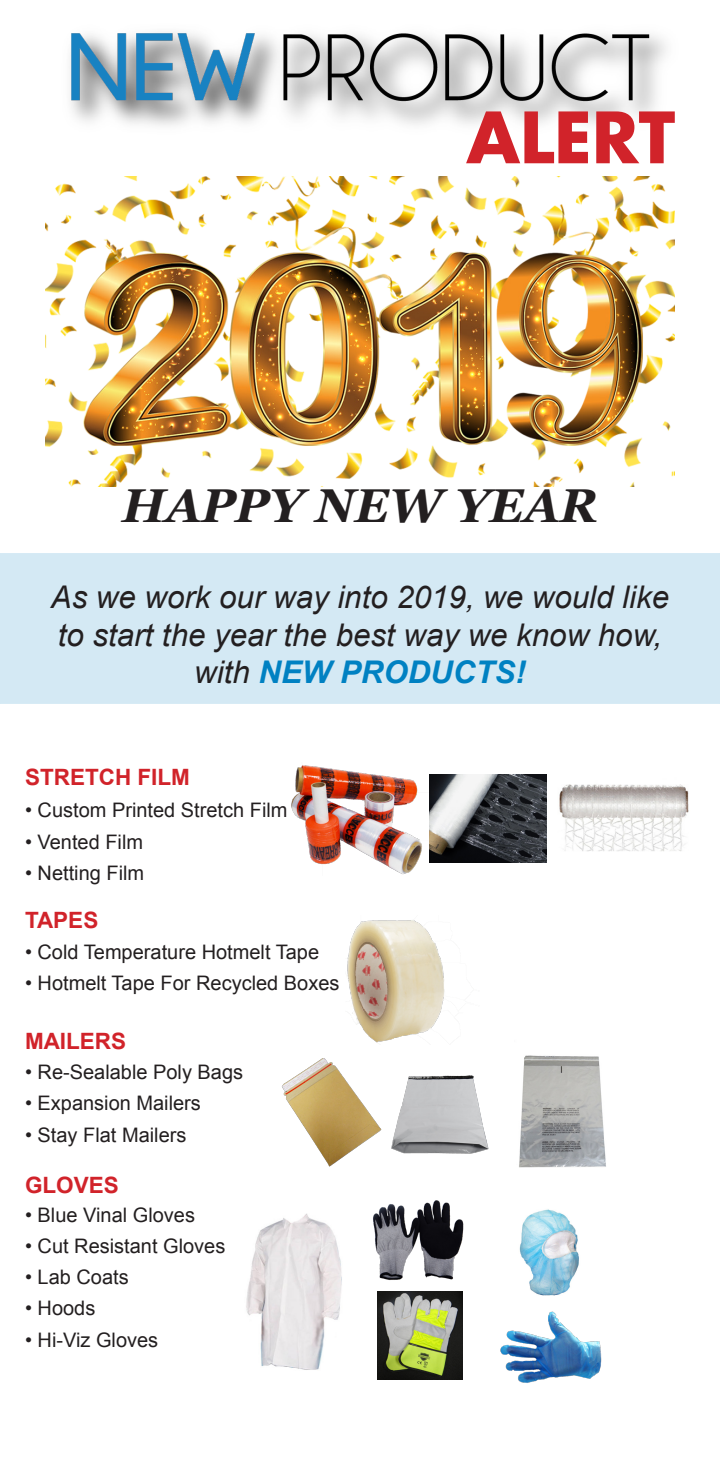
<style>
.page{position:relative;width:720px;height:1457px;background:#fff}
.page>*{position:absolute;margin:0;border:0;box-sizing:border-box;transform-origin:0 0}
.t1{font:700 68.75px "Futura";color:#d1232a}
.t2{font:italic 700 47.5px "Georgia";color:#231f20}
.t3{font:italic 31.25px/37.5px "Arial";color:#231f20;text-align:center}
.t4{font:700 22.5px "Arial";color:#d1232a}
.t5{font:20px "Arial";color:#231f20}
.s1{font-weight:700;color:#0081c2}
</style>
<div class="page">
<div style="left:0;top:553px;width:720px;height:151px;background:#d4e9f4"></div>
<img style="left:70px;top:32px;width:596px;height:94px">
<img style="left:45px;top:176px;width:630px;height:310px">
<img style="left:246px;top:1213px;width:96px;height:157px">
<img style="left:373px;top:1200px;width:91px;height:80px">
<img style="left:378px;top:1291px;width:84px;height:89px">
<img style="left:519px;top:1209px;width:60px;height:87px">
<img style="left:281px;top:1058px;width:101px;height:109px">
<img style="left:391px;top:1075px;width:98px;height:79px">
<img style="left:519px;top:1055px;width:87px;height:113px">
<img style="left:347px;top:920px;width:98px;height:123px">
<img style="left:291px;top:765px;width:139px;height:110px">
<img style="left:430px;top:775px;width:117px;height:88px">
<img style="left:559px;top:784px;width:130px;height:68px">
<img style="left:500px;top:1311px;width:102px;height:72px">
<p class="t1" style="left:466px;top:92px;width:210px">ALERT</p>
<p class="t2" style="left:122px;top:475px;width:477px">HAPPY NEW YEAR</p>
<p class="t3" style="left:51px;top:579px;width:620px">As we work our way into 2019, we would like to start the year the best way we know how, with <span class="s1">NEW PRODUCTS!</span></p>
<p class="t4" style="left:25px;top:762px;width:166px">STRETCH FILM</p>
<p class="t5" style="left:25px;top:797px;width:264px">• Custom Printed Stretch Film</p>
<p class="t5" style="left:25px;top:828px;width:120px">• Vented Film</p>
<p class="t5" style="left:25px;top:860px;width:121px">• Netting Film</p>
<p class="t4" style="left:25px;top:905px;width:75px">TAPES</p>
<p class="t5" style="left:25px;top:939px;width:296px">• Cold Temperature Hotmelt Tape</p>
<p class="t5" style="left:25px;top:970px;width:316px">• Hotmelt Tape For Recycled Boxes</p>
<p class="t4" style="left:25px;top:1026px;width:103px">MAILERS</p>
<p class="t5" style="left:25px;top:1059px;width:220px">• Re-Sealable Poly Bags</p>
<p class="t5" style="left:25px;top:1090px;width:177px">• Expansion Mailers</p>
<p class="t5" style="left:25px;top:1121px;width:163px">• Stay Flat Mailers</p>
<p class="t4" style="left:25px;top:1170px;width:95px">GLOVES</p>
<p class="t5" style="left:25px;top:1201px;width:172px">• Blue Vinal Gloves</p>
<p class="t5" style="left:25px;top:1233px;width:202px">• Cut Resistant Gloves</p>
<p class="t5" style="left:25px;top:1264px;width:105px">• Lab Coats</p>
<p class="t5" style="left:25px;top:1295px;width:72px">• Hoods</p>
<p class="t5" style="left:25px;top:1326px;width:135px">• Hi-Viz Gloves</p>
</div>
